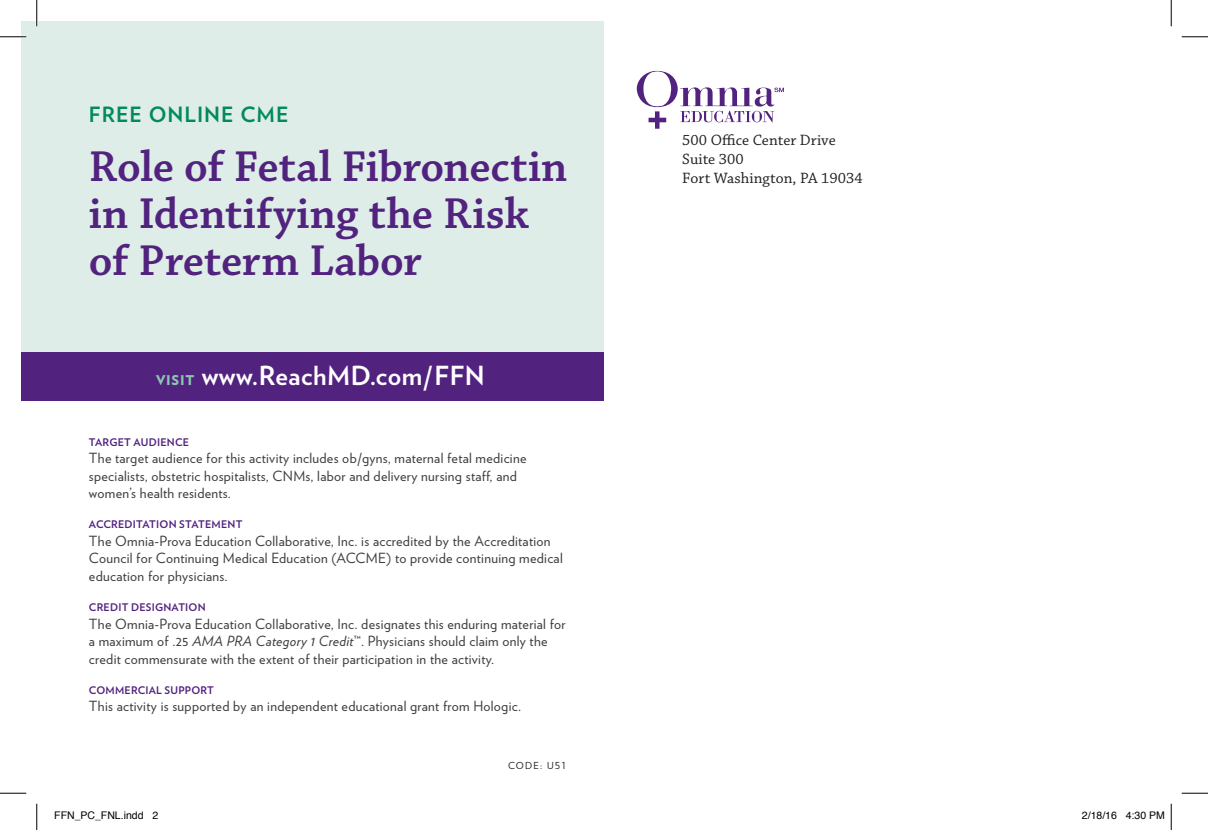
<style>
.page{position:relative;width:1208px;height:830px;background:#fff}
.page>*{position:absolute;margin:0;border:0;box-sizing:border-box;transform-origin:0 0}
.t1{font:600 45.5px/47.2px "Chaparral Pro";letter-spacing:-.005em;color:#52227f}
.t2{font:700 26.25px "Verlag";letter-spacing:.02em;color:#fff}
.t3{font:700 21px "Verlag";letter-spacing:.05em;color:#008a5e}
.t4{font:15.75px/19.2px "Chaparral Pro";letter-spacing:.005em;color:#231f20}
.t5{font:14px/17.5px "Verlag";letter-spacing:.02em;color:#3e3e3f}
.t6{font:700 10.5px "Verlag";letter-spacing:.02em;color:#52227f}
.t7{font:10.5px "Helvetica";color:#000}
.t8{font:9.62px "Verlag";letter-spacing:.13em;color:#231f20}
.s1{font-weight:900;font-size:13.47px;color:#8dc4b1}
.s2{font-style:italic}
</style>
<div class="page">
<div style="left:21px;top:21px;width:583px;height:331px;background:#deede7"></div>
<svg style="left:637px;top:71px;width:147px;height:58px"></svg>
<div style="left:21px;top:352px;width:583px;height:48px;background:#52227f"></div>
<hr style="left:0;top:36px;width:26px;height:2px;background:#fff">
<hr style="left:36px;top:0;width:2px;height:26px;background:#fff">
<svg style="left:0;top:36px;width:26px;height:1px"></svg>
<svg style="left:1181px;top:36px;width:27px;height:1px"></svg>
<svg style="left:0;top:792px;width:26px;height:1px"></svg>
<svg style="left:1181px;top:792px;width:27px;height:1px"></svg>
<svg style="left:36px;top:0;width:1px;height:26px"></svg>
<svg style="left:36px;top:803px;width:1px;height:27px"></svg>
<svg style="left:1170px;top:0;width:1px;height:26px"></svg>
<svg style="left:1170px;top:803px;width:1px;height:27px"></svg>
<h3 class="t3" style="left:89px;top:98px;width:201px">FREE ONLINE CME</h3>
<h1 class="t1" style="left:89px;top:144px;width:480px">Role of Fetal Fibronectin in Identifying the Risk of Preterm Labor</h1>
<h2 class="t2" style="left:156px;top:355px;width:330px"><span class="s1">visit</span> www.ReachMD.com/FFN</h2>
<p class="t6" style="left:89px;top:433px;width:102px">TARGET AUDIENCE</p>
<p class="t5" style="left:89px;top:449px;width:439px">The target audience for this activity includes ob/gyns, maternal fetal medicine specialists, obstetric hospitalists, CNMs, labor and delivery nursing staff, and women’s health residents.</p>
<p class="t6" style="left:89px;top:516px;width:155px">ACCREDITATION STATEMENT</p>
<p class="t5" style="left:89px;top:531px;width:475px">The Omnia-Prova Education Collaborative, Inc. is accredited by the Accreditation<br>Council for Continuing Medical Education (ACCME) to provide continuing medical education for physicians.</p>
<p class="t6" style="left:89px;top:599px;width:118px">CREDIT DESIGNATION</p>
<p class="t5" style="left:89px;top:614px;width:478px">The Omnia-Prova Education Collaborative, Inc. designates this enduring material for a maximum of .25 <span class="s2">AMA PRA Category 1 Credit</span>™. Physicians should claim only the credit commensurate with the extent of their participation in the activity.</p>
<p class="t6" style="left:89px;top:681px;width:126px">COMMERCIAL SUPPORT</p>
<p class="t5" style="left:89px;top:696px;width:434px">This activity is supported by an independent educational grant from Hologic.</p>
<p class="t8" style="left:508px;top:758px;width:59px">CODE: U51</p>
<p class="t4" style="left:682px;top:131px;width:182px">500 Office Center Drive<br>Suite 300<br>Fort Washington, PA 19034</p>
<p class="t7" style="left:54px;top:807px;width:105px">FFN_PC_FNL.indd 2</p>
<p class="t7" style="left:1082px;top:807px;width:84px">2/18/16 4:30 PM</p>
</div>
